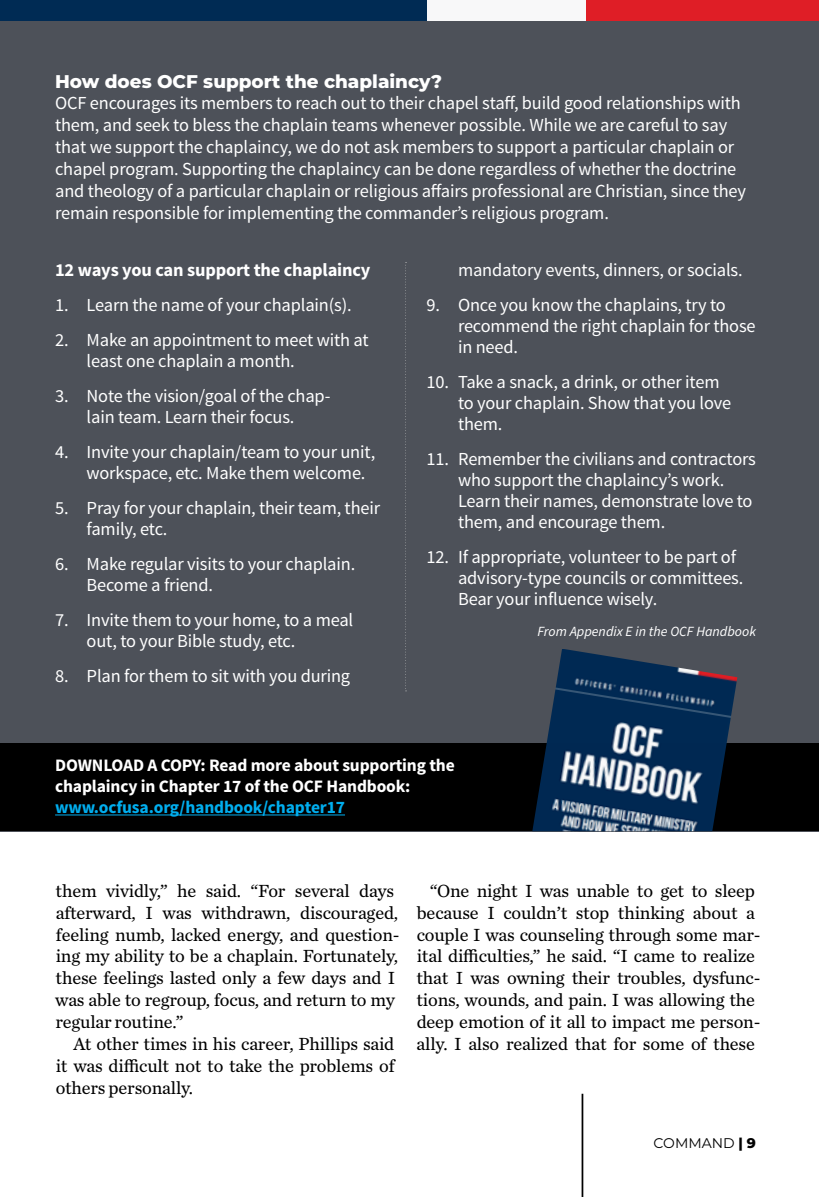
<style>
.page{position:relative;width:819px;height:1197px;background:#fff}
.page>*{position:absolute;margin:0;border:0;box-sizing:border-box;transform-origin:0 0}
.t1{font:18.38px/21px "Source Sans Pro";letter-spacing:-.01em;color:#fff}
.t2{font:18.38px/21.9px "Chronicle Text G2";letter-spacing:-.01em;color:#000}
.t3{font:700 18.38px "Source Sans Pro";letter-spacing:-.01em;color:#fff}
.t4{font:800 18.38px "Montserrat";color:#fff}
.t5{font:700 17.5px/21px "Source Sans Pro";letter-spacing:-.01em;color:#fff}
.t6{font:700 17.5px "Source Sans Pro";letter-spacing:-.01em;color:#00aeef}
.t7{font:italic 14px "Source Sans Pro";color:#fff}
.t8{font:14px "Montserrat";color:#000}
.s1{font-weight:800}
</style>
<div class="page">
<div style="left:0;top:0;width:819px;height:831px;background:#4d5159"></div>
<hr style="left:582px;top:1094px;width:1px;height:103px;background:#000">
<div style="left:0;top:744px;width:819px;height:87px;background:#000"></div>
<hr style="left:55px;top:815px;width:290px;height:1px;background:#00aeef">
<img style="left:532px;top:649px;width:205px;height:182px">
<svg style="left:405px;top:262px;width:2px;height:429px"></svg>
<div style="left:0;top:0;width:819px;height:20px;background:#df1e26"></div>
<div style="left:0;top:0;width:586px;height:20px;background:#f8f8f9"></div>
<div style="left:0;top:0;width:426px;height:20px;background:#002b54"></div>
<p class="t4" style="left:55px;top:68px;width:389px">How does OCF support the chaplaincy?</p>
<p class="t1" style="left:55px;top:93px;width:693px;line-height:21.9px">OCF encourages its members to reach out to their chapel staff, build good relationships with them, and seek to bless the chaplain teams whenever possible. While we are careful to say that we support the chaplaincy, we do not ask members to support a particular chaplain or chapel program. Supporting the chaplaincy can be done regardless of whether the doctrine and theology of a particular chaplain or religious affairs professional are Christian, since they remain responsible for implementing the commander’s religious program.</p>
<p class="t3" style="left:55px;top:258px;width:317px">12 ways you can support the chaplaincy</p>
<p class="t1" style="left:55px;top:295px;width:298px">1. Learn the name of your chaplain(s).</p>
<p class="t1" style="left:87px;top:330px;width:284px;text-indent:-31px">2. Make an appointment to meet with at least one chaplain a month.</p>
<p class="t1" style="left:55px;top:386px;width:277px;text-align:center">3. Note the vision/goal of the chap&shy;lain team. Learn their focus.</p>
<p class="t1" style="left:87px;top:442px;width:290px;text-indent:-31px">4. Invite your chaplain/team to your unit, workspace, etc. Make them welcome.</p>
<p class="t1" style="left:87px;top:498px;width:295px;text-indent:-31px">5. Pray for your chaplain, their team, their family, etc.</p>
<p class="t1" style="left:87px;top:554px;width:270px;text-indent:-31px">6. Make regular visits to your chaplain.<br>Become a friend.</p>
<p class="t1" style="left:87px;top:610px;width:268px;text-indent:-31px">7. Invite them to your home, to a meal out, to your Bible study, etc.</p>
<p class="t1" style="left:55px;top:666px;width:297px">8. Plan for them to sit with you during</p>
<p class="t1" style="left:458px;top:260px;width:286px">mandatory events, dinners, or socials.</p>
<p class="t1" style="left:458px;top:295px;width:299px;text-indent:-31px">9. Once you know the chaplains, try to recommend the right chaplain for those in need.</p>
<p class="t1" style="left:458px;top:372px;width:275px;text-indent:-31px">10. Take a snack, a drink, or other item to your chaplain. Show that you love them.</p>
<p class="t1" style="left:458px;top:449px;width:299px;text-indent:-31px">11. Remember the civilians and contractors who support the chaplaincy’s work.<br>Learn their names, demonstrate love to them, and encourage them.</p>
<p class="t1" style="left:458px;top:547px;width:287px;text-indent:-31px">12. If appropriate, volunteer to be part of advisory-type councils or committees.<br>Bear your influence wisely.</p>
<p class="t7" style="left:538px;top:622px;width:220px">From Appendix E in the OCF Handbook</p>
<p class="t5" style="left:55px;top:756px;width:401px">DOWNLOAD A COPY: Read more about supporting the chaplaincy in Chapter 17 of the OCF Handbook:</p>
<p class="t6" style="left:55px;top:796px;width:291px">www.ocfusa.org/handbook/chapter17</p>
<p class="t2" style="left:55px;top:879px;width:346px">them vividly,” he said. “For several days afterward, I was withdrawn, discouraged, feeling numb, lacked energy, and question&shy;ing my ability to be a chaplain. Fortunately, these feelings lasted only a few days and I was able to regroup, focus, and return to my regular routine.”</p>
<p class="t2" style="left:56px;top:1032px;width:340px;text-align:justify;text-indent:18px">At other times in his career, Phillips said it was difficult not to take the problems of others personally.</p>
<p class="t2" style="left:417px;top:879px;width:345px;text-align:center">“One night I was unable to get to sleep because I couldn’t stop thinking about a couple I was counseling through some mar&shy;ital difficulties,” he said. “I came to realize that I was owning their troubles, dysfunc&shy;tions, wounds, and pain. I was allowing the deep emotion of it all to impact me person&shy;ally. I also realized that for some of these</p>
<p class="t8" style="left:653px;top:1133px;width:104px">COMMAND <span class="s1">| 9</span></p>
</div>
